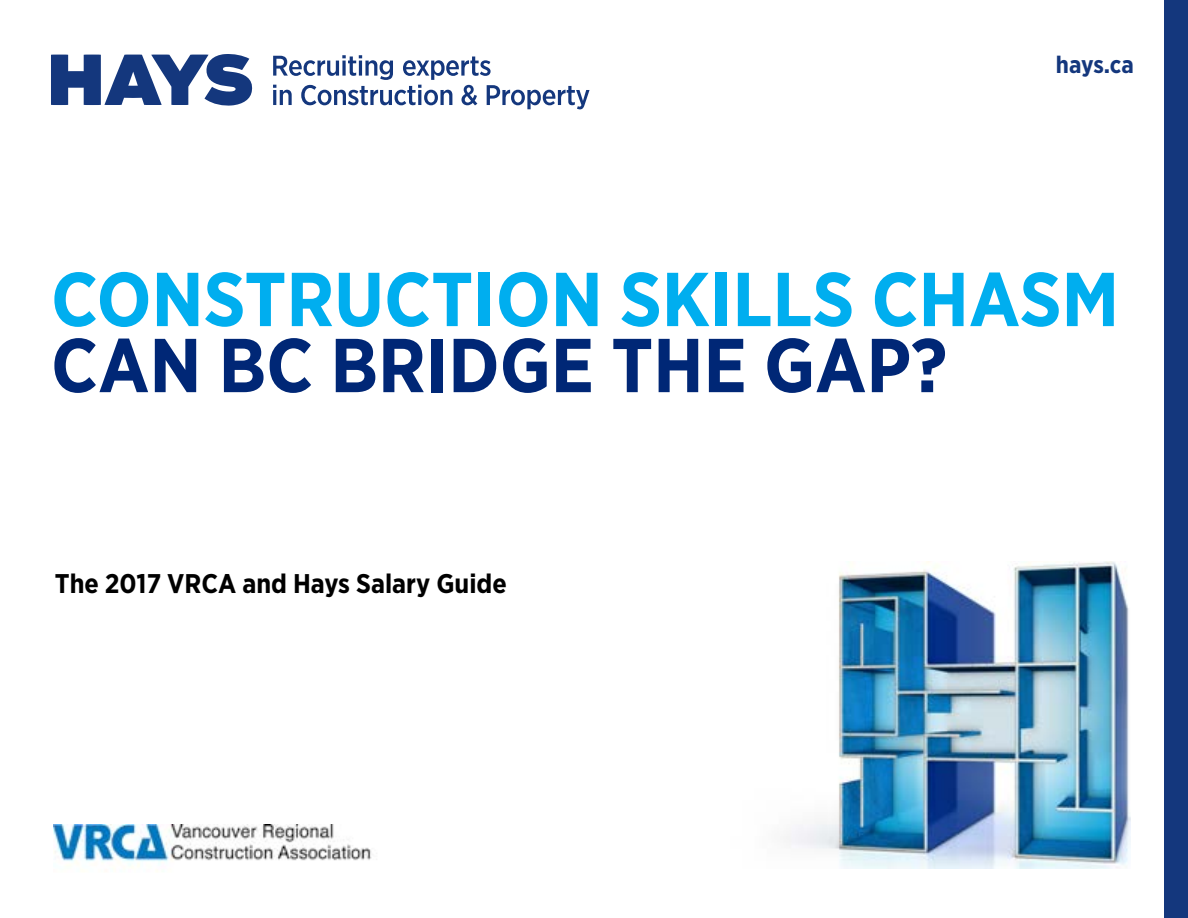
<style>
.page{position:relative;width:1188px;height:918px;background:#fff}
.page>*{position:absolute;margin:0;border:0;box-sizing:border-box;transform-origin:0 0}
.t1{font:700 76.2px "Gotham Narrow";color:#00aeef}
.t2{font:700 76.2px "Gotham Narrow";color:#002776}
.t3{font:700 27px "Gotham Narrow";color:#000}
.t4{font:700 24px "Gotham Narrow";color:#14377d}
</style>
<div class="page">
<div style="left:1164px;top:0;width:24px;height:918px;background:#14377d"></div>
<svg style="left:51px;top:54px;width:539px;height:55px"></svg>
<img style="left:54px;top:824px;width:318px;height:43px">
<img style="left:786px;top:562px;width:344px;height:307px">
<p class="t4" style="left:1056px;top:49px;width:80px">HAYS.CA</p>
<h1 class="t1" style="left:51px;top:250px;width:1070px">CONSTRUCTION SKILLS CHASM</h1>
<h1 class="t2" style="left:51px;top:316px;width:898px">CAN BC BRIDGE THE GAP?</h1>
<p class="t3" style="left:55px;top:566px;width:453px">THE 2017 VRCA AND HAYS SALARY GUIDE</p>
</div>
